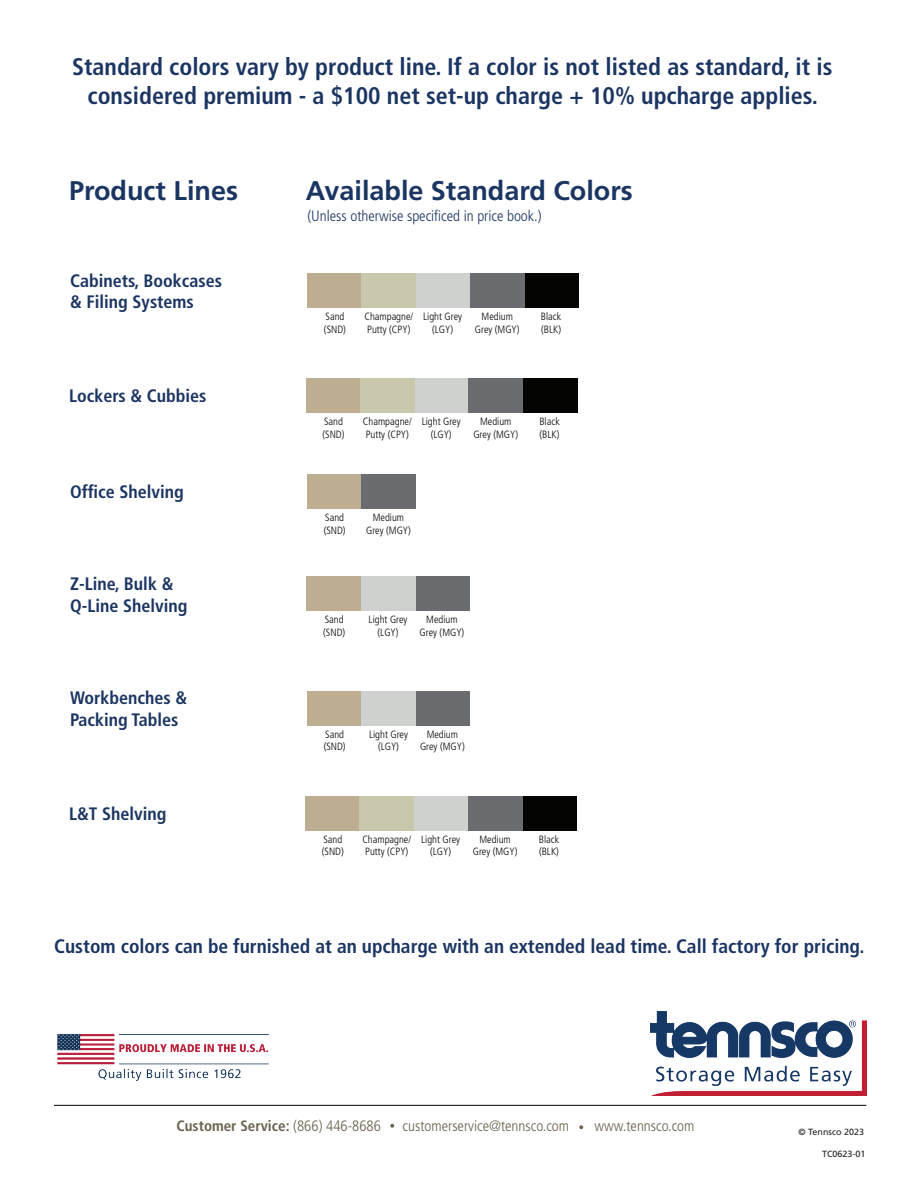
<style>
.page{position:relative;width:918px;height:1188px;background:#fff}
.page>*{position:absolute;margin:0;border:0;box-sizing:border-box;transform-origin:0 0}
.t1{font:700 27px "Frutiger LT Std";color:#1b3562}
.t2{font:700 condensed 24px/28.8px "Frutiger LT Std";color:#1b3562;text-align:center}
.t3{font:700 condensed 19.5px "Frutiger LT Std";color:#1b3562}
.t4{font:700 condensed 18px/21.6px "Frutiger LT Std";color:#1b3562}
.t5{font:300 condensed 15px "Frutiger LT Std";color:#69624e}
.t6{font:300 condensed 15px "Frutiger LT Std";color:#1b3562}
.t7{font:700 condensed 15px "Frutiger LT Std";color:#69624e}
.t8{font:300 condensed 10.5px/12.6px "Frutiger LT Std";color:#040503}
.t9{font:9px "Frutiger LT Std";color:#231f20}
.s1{font-weight:300}
</style>
<div class="page">
<hr style="left:54px;top:1105px;width:812px;height:1px;background:#231f20">
<img style="left:651px;top:1012px;width:216px;height:84px">
<img style="left:57px;top:1034px;width:212px;height:47px">
<svg style="left:579px;top:1125px;width:4px;height:4px"></svg>
<svg style="left:390px;top:1124px;width:4px;height:4px"></svg>
<div style="left:307px;top:273px;width:55px;height:35px;background:#bdae91"></div>
<div style="left:416px;top:273px;width:54px;height:35px;background:#cfd1cf"></div>
<div style="left:524px;top:273px;width:55px;height:35px;background:#040503"></div>
<div style="left:362px;top:273px;width:54px;height:35px;background:#cac8ac"></div>
<div style="left:470px;top:273px;width:54px;height:35px;background:#6b6c6f"></div>
<div style="left:307px;top:474px;width:54px;height:35px;background:#bdae91"></div>
<div style="left:361px;top:474px;width:55px;height:35px;background:#6b6c6f"></div>
<div style="left:307px;top:577px;width:54px;height:34px;background:#bdae91"></div>
<div style="left:415px;top:577px;width:55px;height:34px;background:#6b6c6f"></div>
<div style="left:361px;top:577px;width:54px;height:34px;background:#cfd1cf"></div>
<div style="left:307px;top:691px;width:54px;height:34px;background:#bdae91"></div>
<div style="left:416px;top:691px;width:54px;height:34px;background:#6b6c6f"></div>
<div style="left:361px;top:691px;width:55px;height:34px;background:#cfd1cf"></div>
<div style="left:306px;top:378px;width:54px;height:35px;background:#bdae91"></div>
<div style="left:414px;top:378px;width:55px;height:35px;background:#cfd1cf"></div>
<div style="left:523px;top:378px;width:54px;height:35px;background:#040503"></div>
<div style="left:360px;top:378px;width:54px;height:35px;background:#cac8ac"></div>
<div style="left:469px;top:378px;width:54px;height:35px;background:#6b6c6f"></div>
<div style="left:305px;top:796px;width:55px;height:34px;background:#bdae91"></div>
<div style="left:414px;top:796px;width:54px;height:34px;background:#cfd1cf"></div>
<div style="left:522px;top:796px;width:55px;height:34px;background:#040503"></div>
<div style="left:360px;top:796px;width:54px;height:34px;background:#cac8ac"></div>
<div style="left:468px;top:796px;width:54px;height:34px;background:#6b6c6f"></div>
<h2 class="t2" style="left:72px;top:52px;width:762px">Standard colors vary by product line. If a color is not listed as standard, it is considered premium - a $100 net set-up charge + 10% upcharge applies.</h2>
<h1 class="t1" style="left:69px;top:175px;width:170px">Product Lines</h1>
<h1 class="t1" style="left:306px;top:175px;width:328px">Available Standard Colors</h1>
<h3 class="t4" style="left:70px;top:270px;width:154px">Cabinets, Bookcases &amp; Filing Systems</h3>
<h3 class="t4" style="left:69px;top:385px;width:139px">Lockers &amp; Cubbies</h3>
<h3 class="t4" style="left:70px;top:481px;width:115px">Office Shelving</h3>
<h3 class="t4" style="left:70px;top:573px;width:119px">Z-Line, Bulk &amp;<br>Q-Line Shelving</h3>
<h3 class="t4" style="left:70px;top:687px;width:118px">Workbenches &amp;<br>Packing Tables</h3>
<h3 class="t4" style="left:69px;top:803px;width:99px">L&amp;T Shelving</h3>
<h3 class="t6" style="left:307px;top:207px;width:236px">(Unless otherwise specificed in price book.)</h3>
<p class="t8" style="left:324px;top:310px;width:23px">Sand (SND)</p>
<p class="t8" style="left:423px;top:310px;width:40px;text-align:center">Light Grey (LGY)</p>
<p class="t8" style="left:541px;top:310px;width:22px">Black (BLK)</p>
<p class="t8" style="left:364px;top:310px;width:50px">Champagne/<br>Putty (CPY)</p>
<p class="t8" style="left:475px;top:310px;width:46px;text-align:center">Medium<br>Grey (MGY)</p>
<p class="t8" style="left:322px;top:415px;width:23px">Sand (SND)</p>
<p class="t8" style="left:422px;top:415px;width:40px;text-align:center">Light Grey (LGY)</p>
<p class="t8" style="left:539px;top:415px;width:22px">Black (BLK)</p>
<p class="t8" style="left:363px;top:415px;width:50px">Champagne/<br>Putty (CPY)</p>
<p class="t8" style="left:473px;top:415px;width:46px;text-align:center">Medium<br>Grey (MGY)</p>
<p class="t8" style="left:324px;top:511px;width:23px">Sand (SND)</p>
<p class="t8" style="left:366px;top:511px;width:46px;text-align:center">Medium<br>Grey (MGY)</p>
<p class="t8" style="left:323px;top:614px;width:23px">Sand (SND)</p>
<p class="t8" style="left:420px;top:614px;width:46px;text-align:center">Medium<br>Grey (MGY)</p>
<p class="t8" style="left:369px;top:614px;width:40px;text-align:center">Light Grey (LGY)</p>
<p class="t8" style="left:324px;top:728px;width:23px">Sand (SND)</p>
<p class="t8" style="left:420px;top:728px;width:46px;text-align:center">Medium<br>Grey (MGY)</p>
<p class="t8" style="left:369px;top:728px;width:40px;text-align:center">Light Grey (LGY)</p>
<p class="t8" style="left:322px;top:833px;width:23px">Sand (SND)</p>
<p class="t8" style="left:421px;top:833px;width:40px;text-align:center">Light Grey (LGY)</p>
<p class="t8" style="left:539px;top:833px;width:22px">Black (BLK)</p>
<p class="t8" style="left:362px;top:833px;width:50px">Champagne/<br>Putty (CPY)</p>
<p class="t8" style="left:473px;top:833px;width:46px;text-align:center">Medium<br>Grey (MGY)</p>
<h3 class="t3" style="left:54px;top:935px;width:812px">Custom colors can be furnished at an upcharge with an extended lead time. Call factory for pricing.</h3>
<h3 class="t7" style="left:177px;top:1117px;width:206px">Customer Service: <span class="s1">(866) 446-8686</span></h3>
<h3 class="t5" style="left:403px;top:1117px;width:168px">customerservice@tennsco.com</h3>
<h3 class="t5" style="left:594px;top:1117px;width:102px">www.tennsco.com</h3>
<p class="t9" style="left:798px;top:1126px;width:67px">© Tennsco 2023</p>
<p class="t9" style="left:822px;top:1148px;width:45px">TC0623-01</p>
</div>
